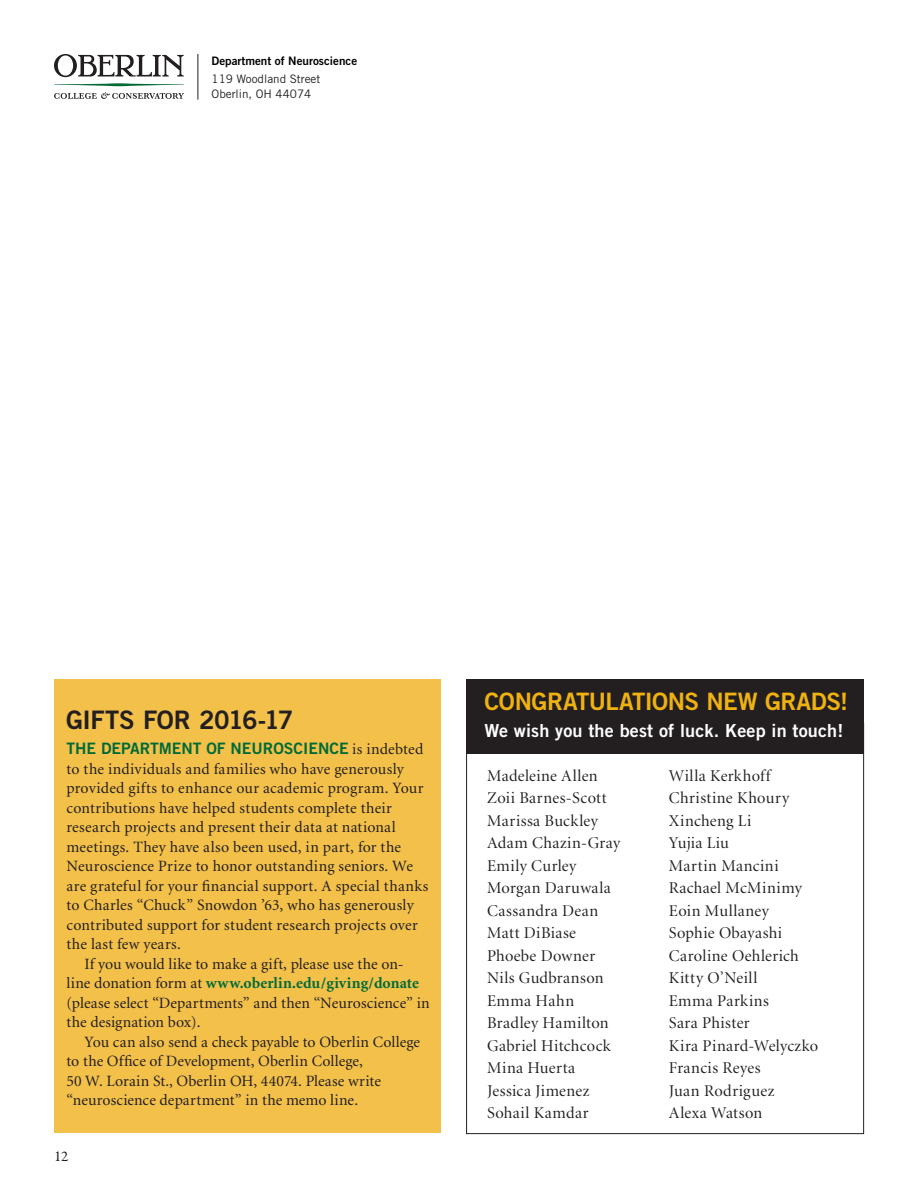
<style>
.page{position:relative;width:918px;height:1188px;background:#fff}
.page>*{position:absolute;margin:0;border:0;box-sizing:border-box;transform-origin:0 0}
.t1{font:25.5px "Trade Gothic LT Std Bd 2";letter-spacing:-.02em;color:#231f20}
.t2{font:24px "Trade Gothic LT Std Bd 2";letter-spacing:-.02em;color:#efb211}
.t3{font:18px "Trade Gothic LT Std Bd 2";letter-spacing:.01em;color:#fff}
.t4{font:16.5px/22.5px "Minion Display";letter-spacing:.025em;color:#231f20}
.t5{font:15.75px "Minion";letter-spacing:.01em;color:#231f20}
.t6{font:700 15.75px "Minion";letter-spacing:.005em;color:#006a37}
.t7{font:15.75px "Trade Gothic LT Std Bd 2";color:#006a37}
.t8{font:15px "Garamond Premr Pro";color:#231f20}
.t9{font:11.7px/15.6px "Trade Gothic LT Std";color:#231f20}
.t10{font:11.7px "Trade Gothic LT Std Bd 2";color:#000}
.s1{font-family:"Minion";color:#231f20}
.s2{font-weight:400;color:#231f20}
</style>
<div class="page">
<hr style="left:198px;top:54px;width:1px;height:46px;background:#231f20">
<svg style="left:54px;top:92px;width:130px;height:7px"></svg>
<svg style="left:54px;top:83px;width:130px;height:3px"></svg>
<svg style="left:54px;top:54px;width:130px;height:23px"></svg>
<div style="left:466px;top:680px;width:398px;height:74px;background:#231f20"></div>
<div style="left:54px;top:680px;width:387px;height:453px;background:#f3c04a"></div>
<p class="t10" style="left:212px;top:53px;width:147px">Department of Neuroscience</p>
<p class="t9" style="left:212px;top:71px;width:110px">119 Woodland Street<br>Oberlin, OH 44074</p>
<h1 class="t1" style="left:66px;top:704px;width:229px">GIFTS FOR 2016-17</h1>
<p class="t7" style="left:66px;top:739px;width:358px">THE DEPARTMENT OF NEUROSCIENCE <span class="s1">is indebted</span></p>
<p class="t5" style="left:66px;top:761px;width:339px">to the individuals and families who have generously</p>
<p class="t5" style="left:66px;top:780px;width:359px">provided gifts to enhance our academic program. Your</p>
<p class="t5" style="left:66px;top:800px;width:327px">contributions have helped students complete their</p>
<p class="t5" style="left:66px;top:819px;width:331px">research projects and present their data at national</p>
<p class="t5" style="left:66px;top:839px;width:336px">meetings. They have also been used, in part, for the</p>
<p class="t5" style="left:66px;top:858px;width:348px">Neuroscience Prize to honor outstanding seniors. We</p>
<p class="t5" style="left:66px;top:878px;width:364px">are grateful for your financial support. A special thanks</p>
<p class="t5" style="left:66px;top:897px;width:349px">to Charles “Chuck” Snowdon ’63, who has generously</p>
<p class="t5" style="left:66px;top:917px;width:353px">contributed support for student research projects over</p>
<p class="t5" style="left:66px;top:936px;width:116px">the last few years.</p>
<p class="t5" style="left:84px;top:956px;width:321px">If you would like to make a gift, please use the on-</p>
<p class="t6" style="left:66px;top:975px;width:354px"><span class="s2">line donation form at</span> www.oberlin.edu/giving/donate</p>
<p class="t5" style="left:66px;top:995px;width:365px">(please select “Departments” and then “Neuroscience” in</p>
<p class="t5" style="left:66px;top:1014px;width:136px">the designation box).</p>
<p class="t5" style="left:84px;top:1034px;width:337px">You can also send a check payable to Oberlin College</p>
<p class="t5" style="left:66px;top:1053px;width:298px">to the Office of Development, Oberlin College,</p>
<p class="t5" style="left:66px;top:1073px;width:316px">50 W. Lorain St., Oberlin OH, 44074. Please write</p>
<p class="t5" style="left:66px;top:1092px;width:293px">“neuroscience department” in the memo line.</p>
<p class="t8" style="left:54px;top:1147px;width:16px">12</p>
<h2 class="t2" style="left:484px;top:687px;width:365px">CONGRATULATIONS NEW GRADS!</h2>
<p class="t3" style="left:484px;top:720px;width:361px">We wish you the best of luck. Keep in touch!</p>
<p class="t4" style="left:487px;top:765px;width:135px">Madeleine Allen<br>Zoii Barnes-Scott<br>Marissa Buckley<br>Adam Chazin-Gray<br>Emily Curley<br>Morgan Daruwala<br>Cassandra Dean<br>Matt DiBiase<br>Phoebe Downer<br>Nils Gudbranson<br>Emma Hahn<br>Bradley Hamilton<br>Gabriel Hitchcock<br>Mina Huerta<br>Jessica Jimenez<br>Sohail Kamdar</p>
<p class="t4" style="left:669px;top:765px;width:151px">Willa Kerkhoff<br>Christine Khoury<br>Xincheng Li<br>Yujia Liu<br>Martin Mancini<br>Rachael McMinimy<br>Eoin Mullaney<br>Sophie Obayashi<br>Caroline Oehlerich<br>Kitty O’Neill<br>Emma Parkins<br>Sara Phister<br>Kira Pinard-Welyczko<br>Francis Reyes<br>Juan Rodriguez<br>Alexa Watson</p>
</div>
